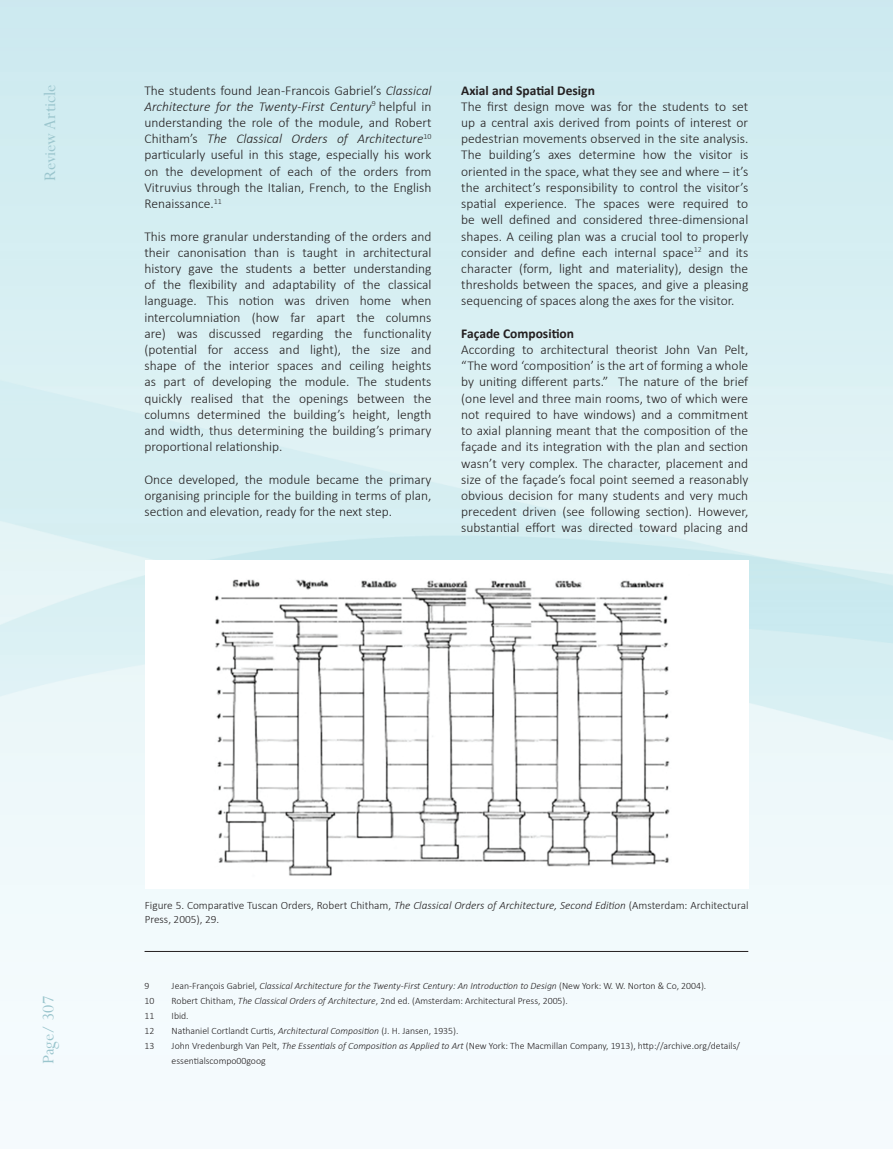
<style>
.page{position:relative;width:893px;height:1149px;background:#fff}
.page>*{position:absolute;margin:0;border:0;box-sizing:border-box;transform-origin:0 0}
.t1{font:18px "Perpetua";color:#9ac5cd}
.t2{font:300 13.5px/16.2px "Calibri";color:#231f20;text-align:justify}
.t3{font:700 13.5px "Calibri";color:#231f20}
.t4{font:300 11.25px/13.5px "Calibri";color:#231f20}
.t5{font:300 9.75px/15px "Calibri";color:#231f20}
.t6{font:italic 300 9.75px "Calibri";color:#231f20}
.s1{font-style:italic}
.s2{font-style:normal}
</style>
<div class="page">
<img style="left:0;top:0;width:893px;height:1101px">
<div style="left:145px;top:559px;width:603px;height:329px;background:#fff"></div>
<hr style="left:145px;top:950px;width:603px;height:1px;background:#231f20">
<img style="left:215px;top:579px;width:455px;height:297px">
<h1 class="t1" style="left:39px;top:181px;width:98px;rotate:-90deg">Review Article</h1>
<p class="t2" style="left:144px;top:82px;width:289px">The students found Jean-Francois Gabriel’s <span class="s1">Classical Architecture for the Twenty-First Century</span><sup>9</sup> helpful in understanding the role of the module, and Robert Chitham’s <span class="s1">The Classical Orders of Architecture</span><sup>10 </sup>particularly useful in this stage, especially his work on the development of each of the orders from Vitruvius through the Italian, French, to the English Renaissance.<sup>11</sup></p>
<p class="t2" style="left:144px;top:228px;width:289px">This more granular understanding of the orders and their canonisation than is taught in architectural history gave the students a better understanding of the flexibility and adaptability of the classical language. This notion was driven home when intercolumniation (how far apart the columns are) was discussed regarding the functionality (potential for access and light), the size and shape of the interior spaces and ceiling heights as part of developing the module. The students quickly realised that the openings between the columns determined the building’s height, length and width, thus determining the building’s primary proportional relationship.</p>
<p class="t2" style="left:144px;top:471px;width:289px">Once developed, the module became the primary organising principle for the building in terms of plan, section and elevation, ready for the next step.</p>
<p class="t3" style="left:461px;top:80px;width:135px">Axial and Spatial Design</p>
<p class="t2" style="left:461px;top:98px;width:289px">The first design move was for the students to set up a central axis derived from points of interest or pedestrian movements observed in the site analysis.<br>The building’s axes determine how the visitor is oriented in the space, what they see and where – it’s the architect’s responsibility to control the visitor’s spatial experience. The spaces were required to be well defined and considered three-dimensional shapes. A ceiling plan was a crucial tool to properly consider and define each internal space<sup>12</sup> and its character (form, light and materiality), design the thresholds between the spaces, and give a pleasing sequencing of spaces along the axes for the visitor.</p>
<p class="t3" style="left:461px;top:323px;width:114px">Façade Composition</p>
<p class="t2" style="left:461px;top:341px;width:289px">According to architectural theorist John Van Pelt, “The word ‘composition’ is the art of forming a whole by uniting different parts.” The nature of the brief (one level and three main rooms, two of which were not required to have windows) and a commitment to axial planning meant that the composition of the façade and its integration with the plan and section wasn’t very complex. The character, placement and size of the façade’s focal point seemed a reasonably obvious decision for many students and very much precedent driven (see following section). However, substantial effort was directed toward placing and</p>
<h1 class="t1" style="left:37px;top:1063px;width:69px;rotate:-90deg">Page/ 307</h1>
<p class="t4" style="left:145px;top:898px;width:605px">Figure 5. Comparative Tuscan Orders, Robert Chitham, <span class="s1">The Classical Orders of Architecture, Second Edition</span> (Amsterdam: Architectural<br>Press, 2005), 29.</p>
<p class="t5" style="left:145px;top:977px;width:6px">9</p>
<p class="t6" style="left:172px;top:979px;width:536px"><span class="s2">Jean-François Gabriel,</span> Classical Architecture for the Twenty-First Century: An Introduction to Design <span class="s2">(New York: W. W. Norton &amp; Co, 2004).</span></p>
<p class="t5" style="left:145px;top:992px;width:11px">10</p>
<p class="t5" style="left:172px;top:992px;width:398px">Robert Chitham, <span class="s1">The Classical Orders of Architecture</span>, 2nd ed. (Amsterdam: Architectural Press, 2005).</p>
<p class="t5" style="left:145px;top:1007px;width:11px">11</p>
<p class="t5" style="left:172px;top:1007px;width:19px">Ibid.</p>
<p class="t5" style="left:145px;top:1022px;width:11px">12</p>
<p class="t5" style="left:172px;top:1022px;width:288px">Nathaniel Cortlandt Curtis, <span class="s1">Architectural Composition</span> (J. H. Jansen, 1935).</p>
<p class="t5" style="left:145px;top:1037px;width:11px">13</p>
<p class="t5" style="left:172px;top:1037px;width:570px">John Vredenburgh Van Pelt, <span class="s1">The Essentials of Composition as Applied to Art</span> (New York: The Macmillan Company, 1913), http://archive.org/details/ essentialscompo00goog</p>
</div>
